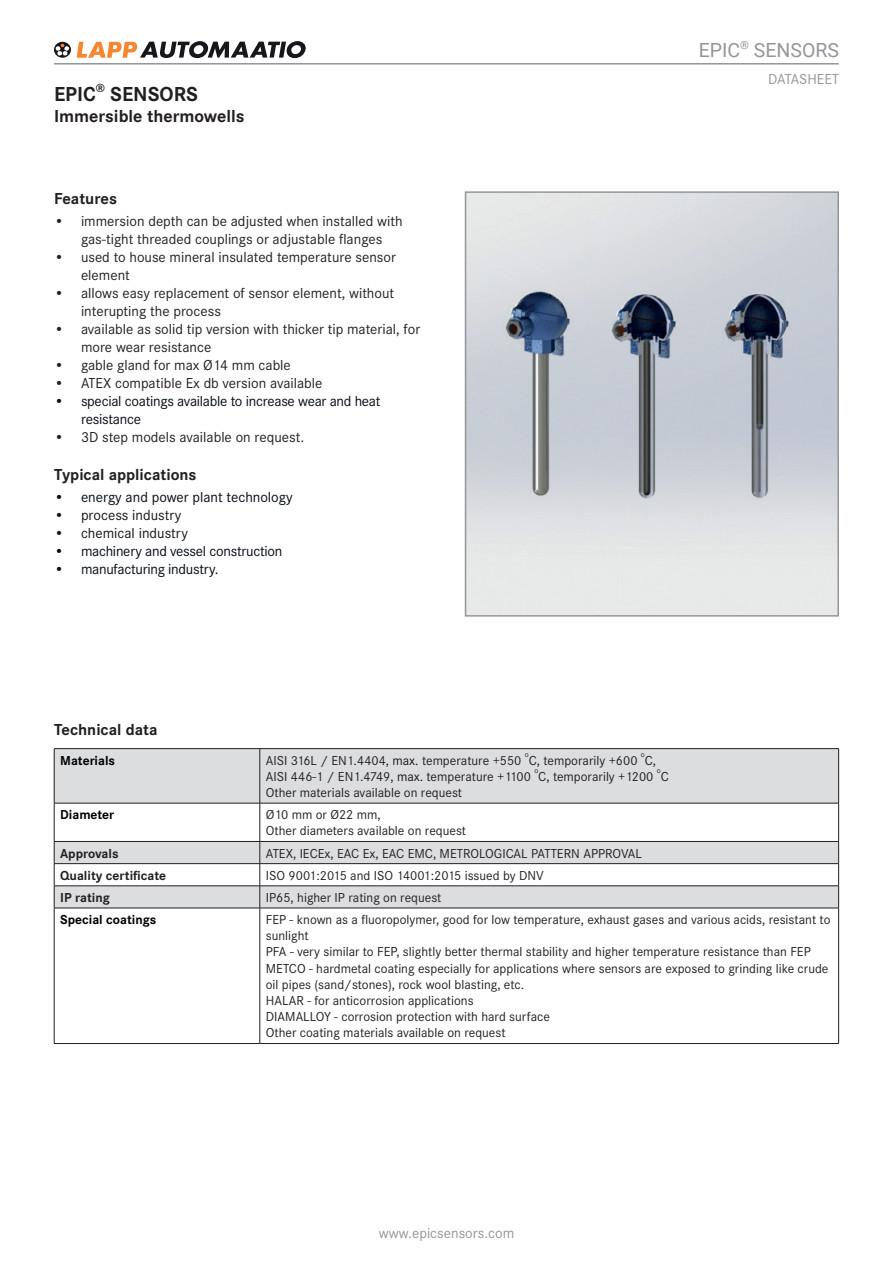
<style>
.page{position:relative;width:893px;height:1263px;background:#fff}
.page>*{position:absolute;margin:0;border:0;box-sizing:border-box;transform-origin:0 0}
.t1{font:700 21px "Corporate STOT";color:#231f20}
.t2{font:19.5px "Roboto";color:#939598}
.t3{font:700 18px "Corporate STOT";color:#231f20}
.t4{font:700 16.5px "Corporate STOT";color:#231f20}
.t5{font:15px/18px "Corporate STOT";color:#231f20}
.t6{font:15px/18px "Corporate STOT";letter-spacing:-.02em;color:#060b14}
.t7{font:15px "Corporate STOT";color:#171419}
.t8{font:15px "Corporate STOT";color:#060b14}
.t9{font:15px "Corporate STOT";color:#939598}
.t10{font:13.5px/16.2px "Corporate STOT";color:#231f20}
.t11{font:700 13.5px "Corporate STOT";color:#231f20}
.t12{font:700 13.5px "Corporate STOT";color:#000001}
.t13{font:7.8px "Corporate STOT";color:#231f20}
.s1{color:#171419}
</style>
<div class="page">
<svg style="left:54px;top:42px;width:17px;height:16px"></svg>
<svg style="left:55px;top:43px;width:14px;height:13px"></svg>
<svg style="left:77px;top:41px;width:229px;height:17px"></svg>
<svg style="left:55px;top:749px;width:783px;height:159px;fill:#dcdddf"></svg>
<hr style="left:54px;top:748px;width:206px;height:1px;background:#231f20">
<hr style="left:54px;top:749px;width:1px;height:54px;background:#231f20">
<hr style="left:54px;top:803px;width:206px;height:1px;background:#231f20">
<hr style="left:54px;top:803px;width:1px;height:38px;background:#231f20">
<hr style="left:54px;top:841px;width:206px;height:1px;background:#231f20">
<hr style="left:54px;top:863px;width:206px;height:1px;background:#231f20">
<hr style="left:54px;top:885px;width:206px;height:1px;background:#231f20">
<svg style="left:54px;top:842px;width:1px;height:66px"></svg>
<hr style="left:54px;top:908px;width:206px;height:1px;background:#231f20">
<hr style="left:54px;top:908px;width:1px;height:135px;background:#231f20">
<hr style="left:54px;top:1043px;width:206px;height:1px;background:#231f20">
<hr style="left:260px;top:908px;width:1px;height:135px;background:#231f20">
<hr style="left:838px;top:908px;width:1px;height:135px;background:#231f20">
<hr style="left:260px;top:748px;width:579px;height:1px;background:#231f20">
<hr style="left:260px;top:749px;width:1px;height:54px;background:#231f20">
<hr style="left:838px;top:749px;width:1px;height:54px;background:#231f20">
<hr style="left:260px;top:803px;width:579px;height:1px;background:#231f20">
<hr style="left:260px;top:803px;width:1px;height:38px;background:#231f20">
<hr style="left:838px;top:803px;width:1px;height:38px;background:#231f20">
<hr style="left:260px;top:841px;width:579px;height:1px;background:#231f20">
<hr style="left:260px;top:863px;width:579px;height:1px;background:#231f20">
<hr style="left:260px;top:885px;width:579px;height:1px;background:#231f20">
<svg style="left:260px;top:842px;width:1px;height:66px"></svg>
<svg style="left:838px;top:842px;width:1px;height:66px"></svg>
<hr style="left:260px;top:908px;width:579px;height:1px;background:#231f20">
<hr style="left:260px;top:1043px;width:579px;height:1px;background:#231f20">
<img style="left:468px;top:194px;width:368px;height:420px">
<div style="left:465px;top:191px;width:374px;height:426px;border:2px solid #939598"></div>
<hr style="left:54px;top:63px;width:785px;height:2px;background:#939598">
<h1 class="t1" style="left:54px;top:82px;width:146px">EPIC<sup>®</sup> SENSORS</h1>
<h3 class="t3" style="left:54px;top:106px;width:192px">Immersible thermowells</h3>
<p class="t4" style="left:54px;top:189px;width:65px">Features</p>
<p class="t5" style="left:54px;top:212px;width:350px;text-align:center">• immersion depth can be adjusted when installed with gas-tight threaded couplings or adjustable flanges</p>
<p class="t5" style="left:81px;top:248px;width:316px;text-indent:-27px">• used to house mineral insulated temperature sensor element</p>
<p class="t5" style="left:81px;top:284px;width:315px;text-indent:-27px">• allows easy replacement of sensor element, without interupting the process</p>
<p class="t5" style="left:81px;top:320px;width:341px;text-indent:-27px">• available as solid tip version with thicker tip material, for more wear resistance</p>
<p class="t5" style="left:54px;top:356px;width:238px">• gable gland for max Ø14 mm cable</p>
<p class="t5" style="left:54px;top:374px;width:270px">• ATEX compatible Ex db version available</p>
<p class="t6" style="left:81px;top:392px;width:301px;text-indent:-27px">• special coatings available to increase wear and heat resistance</p>
<p class="t5" style="left:54px;top:428px;width:252px">• 3D step models available on request.</p>
<p class="t4" style="left:54px;top:465px;width:144px">Typical applications</p>
<p class="t8" style="left:54px;top:489px;width:240px">• energy and power plant technology</p>
<p class="t7" style="left:54px;top:507px;width:129px">• process industry</p>
<p class="t7" style="left:54px;top:525px;width:135px">• chemical industry</p>
<p class="t6" style="left:54px;top:542px;width:230px">• machinery and vessel construction</p>
<p class="t6" style="left:54px;top:560px;width:166px">• manufacturing industry.</p>
<h2 class="t2" style="left:699px;top:37px;width:142px">EPIC<sup>®</sup> SENSORS</h2>
<p class="t9" style="left:768px;top:70px;width:72px">DATASHEET</p>
<p class="t4" style="left:54px;top:720px;width:105px">Technical data</p>
<p class="t12" style="left:60px;top:752px;width:56px">Materials</p>
<p class="t10" style="left:266px;top:752px;width:257px">AISI 316L / EN1.4404, <span class="s1">max.</span> temperature +550</p>
<p class="t13" style="left:525px;top:750px;width:5px">o</p>
<p class="t13" style="left:641px;top:750px;width:5px">o</p>
<p class="t10" style="left:529px;top:752px;width:110px">C, temporarily +600</p>
<p class="t10" style="left:645px;top:752px;width:13px">C,</p>
<p class="t13" style="left:534px;top:766px;width:5px">o</p>
<p class="t13" style="left:657px;top:766px;width:5px">o</p>
<p class="t10" style="left:266px;top:768px;width:267px">AISI 446-1 / EN1.4749, <span class="s1">max.</span> temperature +1100</p>
<p class="t10" style="left:538px;top:768px;width:117px">C, temporarily +1200</p>
<p class="t10" style="left:661px;top:768px;width:10px">C</p>
<p class="t10" style="left:266px;top:785px;width:198px">Other materials available on request</p>
<p class="t12" style="left:60px;top:807px;width:56px">Diameter</p>
<p class="t10" style="left:266px;top:807px;width:202px">Ø10 mm or Ø22 mm,<br>Other diameters available on request</p>
<p class="t11" style="left:60px;top:845px;width:60px">Approvals</p>
<p class="t10" style="left:266px;top:845px;width:378px">ATEX, IECEx, EAC Ex, EAC EMC, METROLOGICAL PATTERN APPROVAL</p>
<p class="t11" style="left:60px;top:867px;width:107px">Quality certificate</p>
<p class="t10" style="left:266px;top:867px;width:279px">ISO 9001:2015 and ISO 14001:2015 issued by DNV</p>
<p class="t11" style="left:60px;top:890px;width:51px">IP rating</p>
<p class="t10" style="left:266px;top:889px;width:177px">IP65, higher IP rating on request</p>
<p class="t12" style="left:60px;top:912px;width:98px">Special coatings</p>
<p class="t10" style="left:266px;top:911px;width:566px">FEP - known as a fluoropolymer, good for low temperature, exhaust gases and various acids, resistant to sunlight<br>PFA - very similar to FEP, slightly better thermal stability and higher temperature resistance than FEP METCO - hardmetal coating especially for applications where sensors are exposed to grinding like crude oil pipes (sand/stones), rock wool blasting, etc.<br>HALAR - for anticorrosion applications<br>DIAMALLOY - corrosion protection with hard surface<br>Other coating materials available on request</p>
<p class="t9" style="left:379px;top:1224px;width:137px">www.epicsensors.com</p>
</div>
